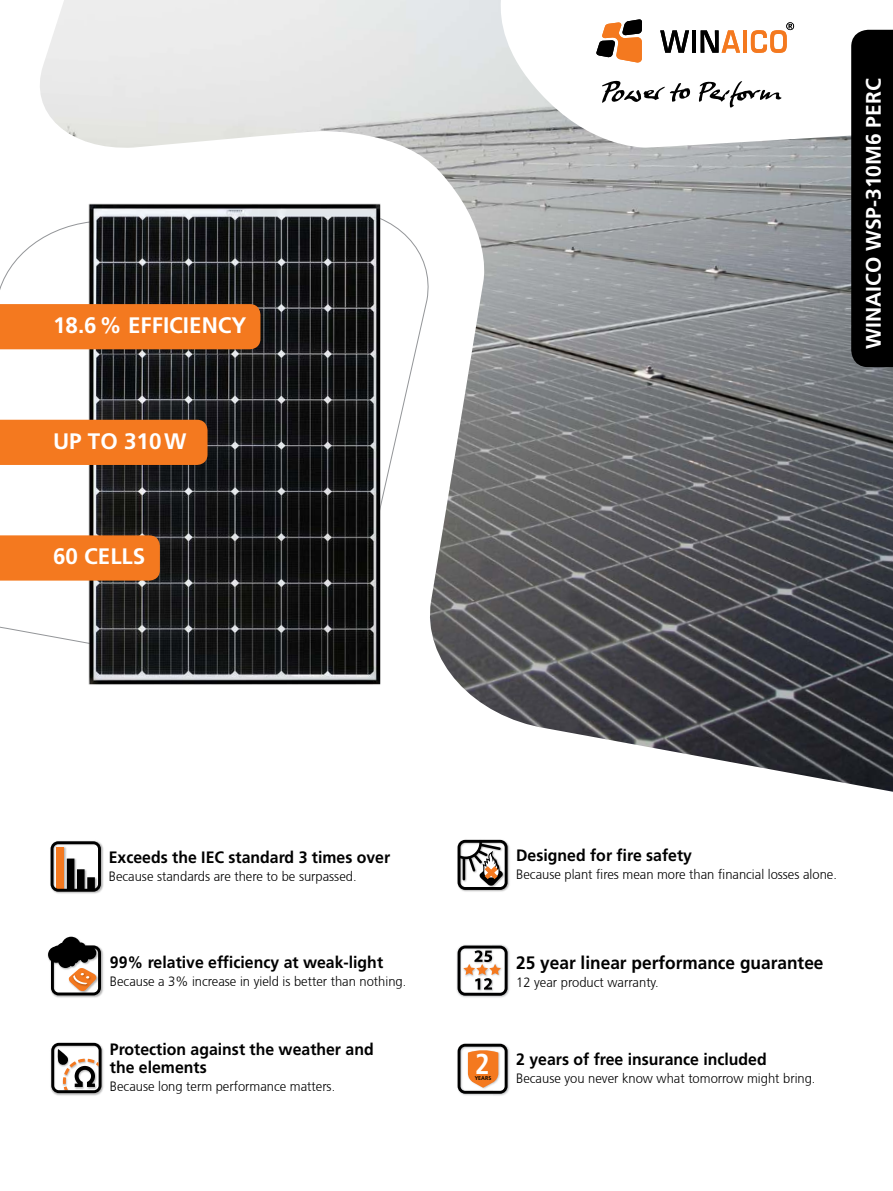
<style>
.page{position:relative;width:893px;height:1191px;background:#fff}
.page>*{position:absolute;margin:0;border:0;box-sizing:border-box;transform-origin:0 0}
.t1{font:700 condensed 28.8px "Frutiger";color:#fff}
.t2{font:700 22.35px "Frutiger LT Pro";color:#fff}
.t3{font:700 21px "Frutiger LT Pro";color:#fff}
.t4{font:700 18px "Frutiger LT Pro";color:#000;scale:.96 1}
.t5{font:700 16.5px/18px "Frutiger LT Pro";color:#000;scale:.96 1}
.t6{font:300 13.5px "Frutiger CE";color:#000;scale:.96 1}
.t7{font:700 5.55px "Frutiger LT Pro";color:#000;scale:.96 1}
</style>
<div class="page">
<img style="left:40px;top:0;width:853px;height:791px">
<svg style="left:851px;top:30px;width:42px;height:337px;background:#040404"></svg>
<img style="left:0;top:136px;width:478px;height:655px">
<svg style="left:602px;top:81px;width:89px;height:22px"></svg>
<svg style="left:698px;top:81px;width:84px;height:27px"></svg>
<svg style="left:596px;top:19px;width:46px;height:44px"></svg>
<svg style="left:660px;top:30px;width:29px;height:23px"></svg>
<hr style="left:692px;top:30px;width:4px;height:23px;background:#000">
<svg style="left:701px;top:30px;width:39px;height:23px"></svg>
<hr style="left:743px;top:30px;width:4px;height:23px;background:#f4791f">
<svg style="left:751px;top:22px;width:43px;height:31px"></svg>
<img style="left:50px;top:1047px;width:54px;height:49px">
<svg style="left:51px;top:1042px;width:51px;height:51px"></svg>
<img style="left:457px;top:839px;width:53px;height:53px">
<svg style="left:458px;top:840px;width:50px;height:50px"></svg>
<img style="left:47px;top:948px;width:57px;height:50px">
<svg style="left:48px;top:936px;width:53px;height:59px"></svg>
<img style="left:456px;top:944px;width:54px;height:54px">
<svg style="left:458px;top:945px;width:50px;height:50px"></svg>
<img style="left:50px;top:844px;width:54px;height:50px">
<svg style="left:51px;top:841px;width:50px;height:50px"></svg>
<img style="left:457px;top:1048px;width:53px;height:48px">
<svg style="left:458px;top:1043px;width:50px;height:50px"></svg>
<div style="left:0;top:304px;width:260px;height:45px;background:#f4791f"></div>
<div style="left:0;top:420px;width:208px;height:45px;background:#f4791f"></div>
<div style="left:0;top:535px;width:160px;height:45px;background:#f4791f"></div>
<h2 class="t2" style="left:53px;top:312px;width:195px">18.6% EFFICIENCY</h2>
<h2 class="t2" style="left:53px;top:428px;width:135px">UP TO 310W</h2>
<h2 class="t2" style="left:53px;top:543px;width:94px">60 CELLS</h2>
<h3 class="t3" style="left:861px;top:349px;width:272px;rotate:-90deg">WINAICO WSP-310M6 PERC</h3>
<p class="t5" style="left:109px;top:848px;width:295px">Exceeds the IEC standard 3 times over</p>
<p class="t6" style="left:109px;top:869px;width:260px">Because standards are there to be surpassed.</p>
<p class="t5" style="left:110px;top:953px;width:286px">99% relative efficiency at weak-light</p>
<p class="t6" style="left:110px;top:973px;width:310px">Because a 3% increase in yield is better than nothing.</p>
<p class="t5" style="left:110px;top:1040px;width:276px">Protection against the weather and the elements</p>
<p class="t6" style="left:110px;top:1078px;width:236px">Because long term performance matters.</p>
<p class="t5" style="left:516px;top:846px;width:185px">Designed for fire safety</p>
<p class="t6" style="left:516px;top:866px;width:336px">Because plant fires mean more than financial losses alone.</p>
<h1 class="t1" style="left:475px;top:1047px;width:16px">2</h1>
<p class="t7" style="left:475px;top:1074px;width:19px">YEARS</p>
<h3 class="t4" style="left:516px;top:952px;width:322px">25 year linear performance guarantee</h3>
<p class="t6" style="left:516px;top:974px;width:150px">12 year product warranty.</p>
<p class="t5" style="left:516px;top:1049px;width:263px">2 years of free insurance included</p>
<p class="t6" style="left:516px;top:1070px;width:313px">Because you never know what tomorrow might bring.</p>
</div>
